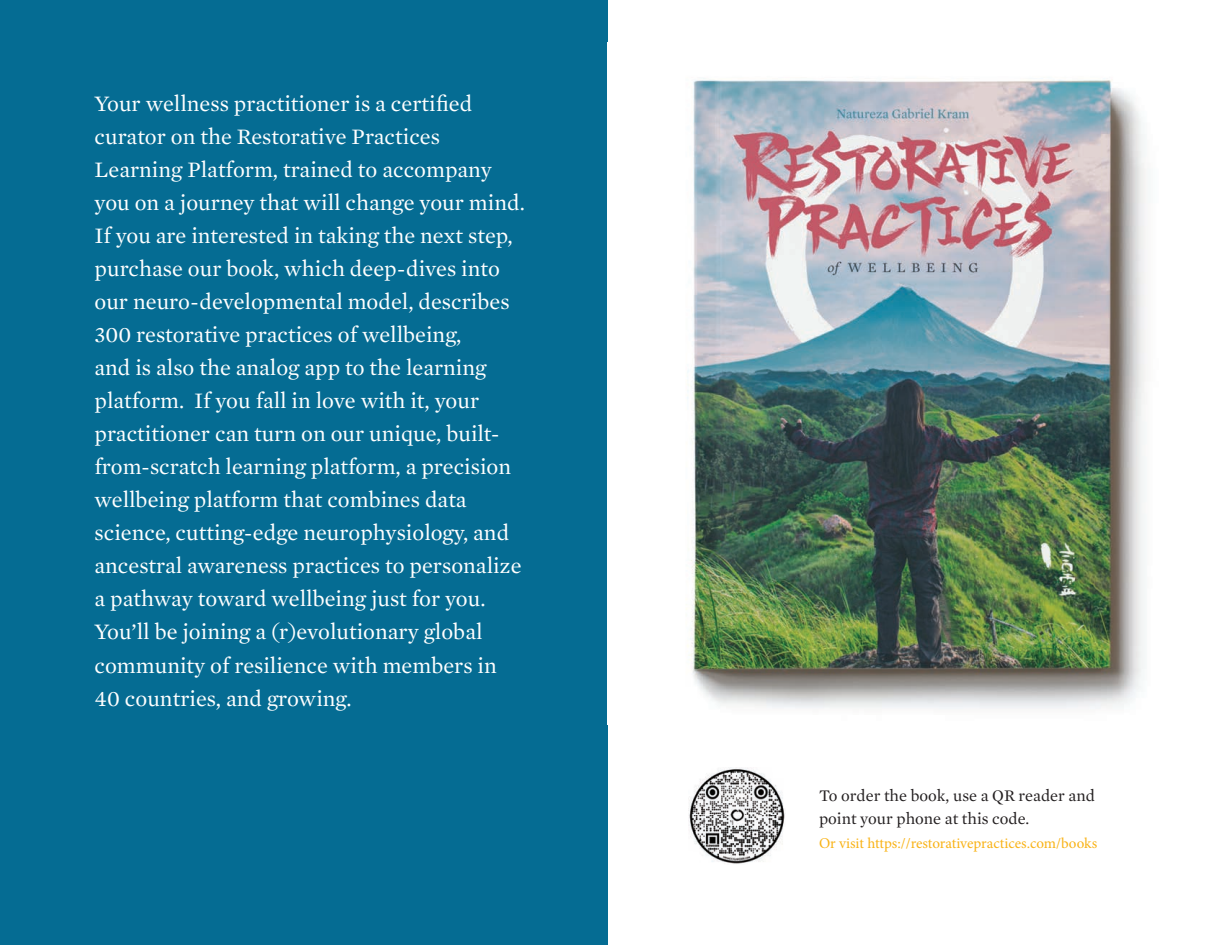
<style>
.page{position:relative;width:1215px;height:945px;background:#fff}
.page>*{position:absolute;margin:0;border:0;box-sizing:border-box;transform-origin:0 0}
.t1{font:22.5px/33px "Mercury Text G1";color:#fff}
.t2{font:16.5px/22.5px "Mercury Text G1 Roman";color:#231f20}
.t3{font:15px "Minion Pro";color:#f9b317}
</style>
<div class="page">
<div style="left:0;top:0;width:608px;height:945px;background:#056c93"></div>
<img style="left:688px;top:768px;width:97px;height:96px">
<img style="left:686px;top:78px;width:460px;height:631px">
<p class="t1" style="left:94px;top:86px;width:432px">Your wellness practitioner is a certified curator on the Restorative Practices Learning Platform, trained to accompany you on a journey that will change your mind.<br>If you are interested in taking the next step, purchase our book, which deep-dives into our neuro-developmental model, describes 300 restorative practices of wellbeing,<br>and is also the analog app to the learning platform. If you fall in love with it, your practitioner can turn on our unique, built&shy;from-scratch learning platform, a precision wellbeing platform that combines data science, cutting-edge neurophysiology, and ancestral awareness practices to personalize a pathway toward wellbeing just for you.<br>You’ll be joining a (r)evolutionary global community of resilience with members in 40 countries, and growing.</p>
<p class="t2" style="left:819px;top:785px;width:277px">To order the book, use a QR reader and point your phone at this code.</p>
<p class="t3" style="left:819px;top:833px;width:280px">Or visit https://restorativepractices.com/books</p>
</div>
